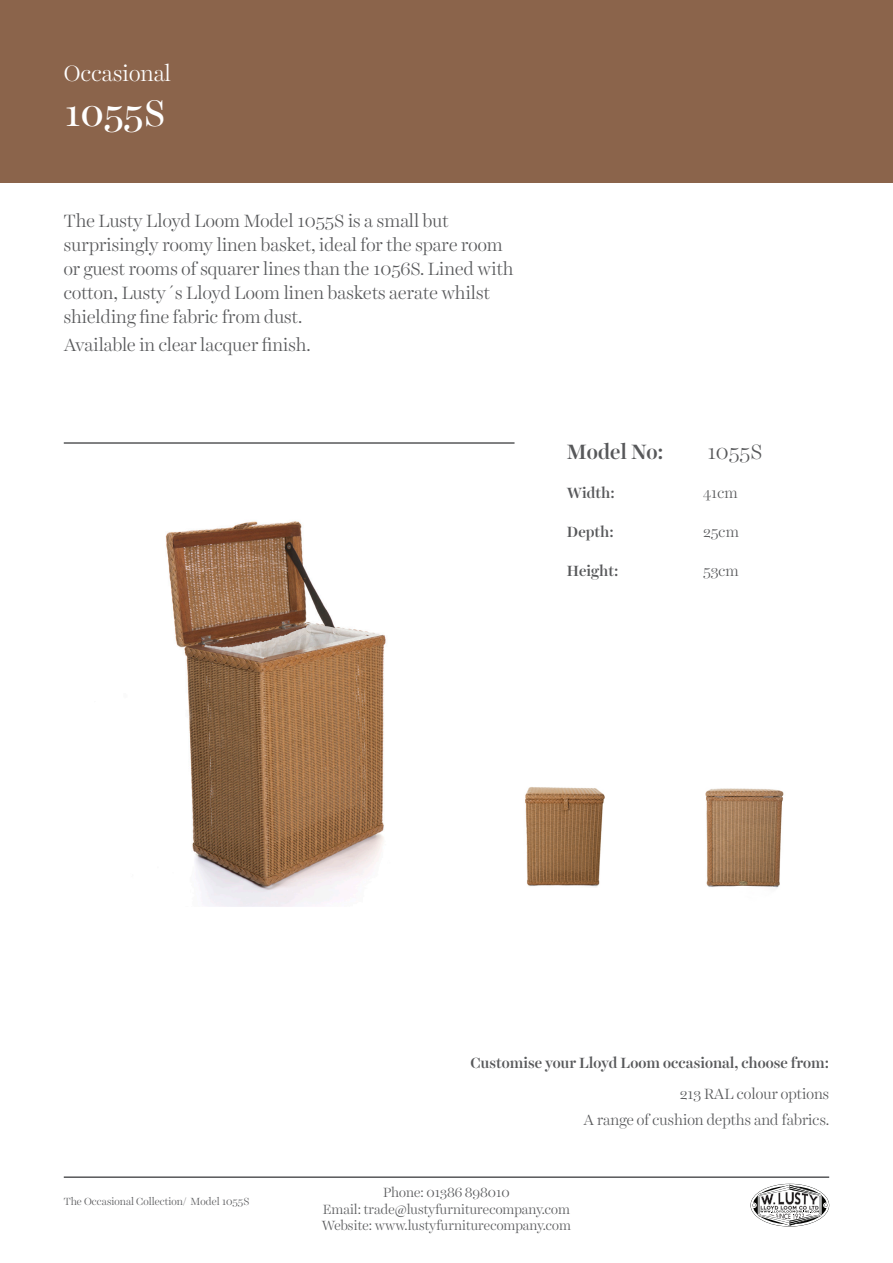
<style>
.page{position:relative;width:893px;height:1263px;background:#fff}
.page>*{position:absolute;margin:0;border:0;box-sizing:border-box;transform-origin:0 0}
.t1{font:37.5px "Harriet Display";letter-spacing:-.01em;color:#fff}
.t2{font:300 22.5px "Harriet Display";color:#fff}
.t3{font:500 21px "Harriet Display";letter-spacing:-.005em;color:#57585a}
.t4{font:300 21px "Harriet Display";letter-spacing:-.01em;color:#57585a}
.Top_paragraph{font:300 18px/24px "Harriet Display";color:#57585a}
.Top_paragraph-2{font:500 15px "Harriet Display";color:#57585a}
.Customise_paragraph{font:300 15px "Harriet Display";color:#57585a}
.Top_paragraph-3{font:300 15px "Harriet Display";color:#57585a}
.Bottom_paragraph{font:300 13.5px "Harriet Display";color:#57585a}
.t5{font:300 10.5px "Harriet Display";color:#57585a}
</style>
<div class="page">
<div style="left:0;top:0;width:893px;height:183px;background:#8b644b"></div>
<hr style="left:64px;top:1176px;width:765px;height:2px;background:#57585a">
<svg style="left:751px;top:1185px;width:78px;height:40px"></svg>
<hr style="left:64px;top:442px;width:450px;height:2px;background:#57585a">
<img style="left:165px;top:521px;width:221px;height:385px">
<img style="left:705px;top:788px;width:79px;height:100px">
<img style="left:525px;top:787px;width:79px;height:100px">
<p class="t2" style="left:64px;top:58px;width:109px">Occasional</p>
<p class="t1" style="left:64px;top:87px;width:103px">1055S</p>
<p class="Top_paragraph" style="left:64px;top:208px;width:451px">The Lusty Lloyd Loom Model 1055S is a small but surprisingly roomy linen basket, ideal for the spare room or guest rooms of squarer lines than the 1056S. Lined with cotton, Lusty´s Lloyd Loom linen baskets aerate whilst shielding fine fabric from dust.</p>
<p class="Top_paragraph" style="left:64px;top:332px;width:249px">Available in clear lacquer finish.</p>
<p class="t3" style="left:567px;top:437px;width:98px">Model No:</p>
<p class="Top_paragraph-2" style="left:567px;top:482px;width:49px">Width:</p>
<p class="Top_paragraph-2" style="left:567px;top:521px;width:48px">Depth:</p>
<p class="Top_paragraph-2" style="left:567px;top:560px;width:53px">Height:</p>
<p class="t4" style="left:707px;top:437px;width:57px">1055S</p>
<p class="Customise_paragraph" style="left:703px;top:482px;width:36px">41cm</p>
<p class="Customise_paragraph" style="left:703px;top:521px;width:38px">25cm</p>
<p class="Customise_paragraph" style="left:703px;top:560px;width:37px">53cm</p>
<p class="t5" style="left:64px;top:1194px;width:187px">The Occasional Collection/ Model 1055S</p>
<p class="Top_paragraph-2" style="left:470px;top:1052px;width:360px">Customise your Lloyd Loom occasional, choose from:</p>
<p class="Top_paragraph-3" style="left:680px;top:1083px;width:151px">213 RAL colour options</p>
<p class="Customise_paragraph" style="left:584px;top:1109px;width:247px">A range of cushion depths and fabrics.</p>
<p class="Bottom_paragraph" style="left:383px;top:1183px;width:128px">Phone: 01386 898010</p>
<p class="Bottom_paragraph" style="left:323px;top:1199px;width:249px">Email: trade@lustyfurniturecompany.com</p>
<p class="Bottom_paragraph" style="left:322px;top:1216px;width:251px">Website: www.lustyfurniturecompany.com</p>
</div>
